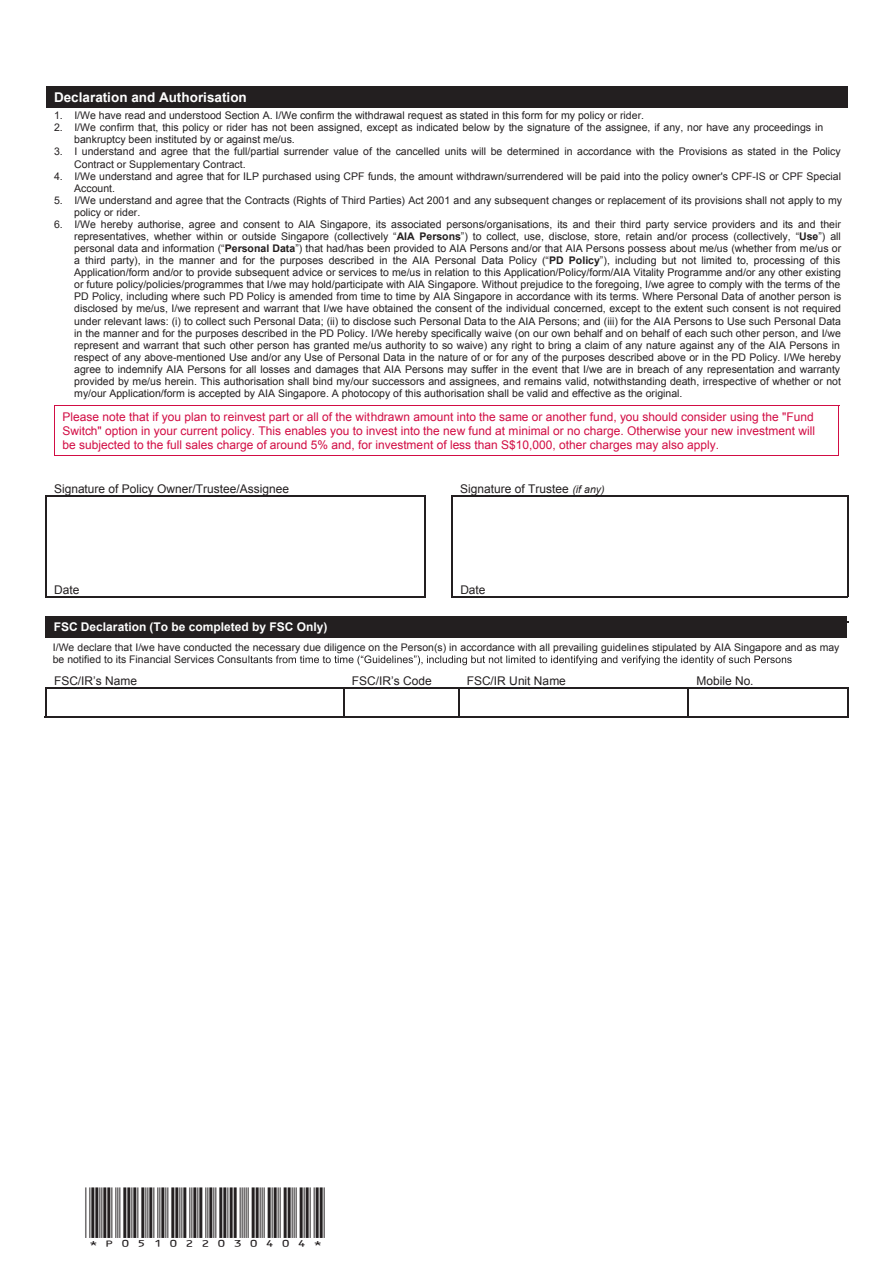
<style>
.page{position:relative;width:893px;height:1263px;background:#fff}
.page>*{position:absolute;margin:0;border:0;box-sizing:border-box;transform-origin:0 0}
.t1{font:16.5px "IDAHC39 M Code 39 Barcode";color:#231f20}
.t2{font:700 13.5px "Arial";color:#fff}
.t3{font:12px/13.8px "Arial";color:#d20d44;text-align:justify}
.t4{font:12px "Arial";color:#231f20}
.t5{font:700 12px "Arial";color:#fff}
.t6{font:10.5px/12px "Arial";color:#231f20}
.s1{font-style:inherit}
.s2{font-weight:700}
.s3{font-style:italic;font-size:10.5px}
</style>
<div class="page">
<div style="left:46px;top:86px;width:802px;height:22px;background:#231f20"></div>
<hr style="left:54px;top:406px;width:785px;height:1px;background:#d20d44">
<hr style="left:54px;top:406px;width:1px;height:50px;background:#d20d44">
<hr style="left:54px;top:455px;width:784px;height:1px;background:#d20d44">
<hr style="left:838px;top:406px;width:1px;height:50px;background:#d20d44">
<hr style="left:45px;top:495px;width:380px;height:1px;background:#231f20">
<hr style="left:452px;top:495px;width:395px;height:1px;background:#231f20">
<hr style="left:45px;top:497px;width:1px;height:86px;background:#231f20">
<hr style="left:425px;top:497px;width:1px;height:86px;background:#231f20">
<hr style="left:452px;top:497px;width:1px;height:86px;background:#231f20">
<hr style="left:847px;top:497px;width:1px;height:86px;background:#231f20">
<svg style="left:847px;top:583px;width:1px;height:14px"></svg>
<svg style="left:45px;top:583px;width:1px;height:14px"></svg>
<hr style="left:45px;top:597px;width:381px;height:1px;background:#231f20">
<svg style="left:425px;top:583px;width:1px;height:14px"></svg>
<svg style="left:452px;top:583px;width:1px;height:14px"></svg>
<hr style="left:452px;top:597px;width:396px;height:1px;background:#231f20">
<svg style="left:248px;top:655px;width:544px;height:10px"></svg>
<hr style="left:45px;top:687px;width:298px;height:1px;background:#231f20">
<hr style="left:344px;top:687px;width:114px;height:1px;background:#231f20">
<hr style="left:459px;top:687px;width:229px;height:1px;background:#231f20">
<hr style="left:689px;top:687px;width:158px;height:1px;background:#231f20">
<svg style="left:458px;top:687px;width:1px;height:28px"></svg>
<svg style="left:688px;top:687px;width:1px;height:28px"></svg>
<hr style="left:45px;top:621px;width:803px;height:1px;background:#231f20">
<div style="left:46px;top:616px;width:801px;height:22px;background:#231f20"></div>
<svg style="left:44px;top:688px;width:2px;height:30px"></svg>
<hr style="left:45px;top:717px;width:304px;height:1px;background:#231f20">
<svg style="left:343px;top:687px;width:7px;height:31px"></svg>
<hr style="left:350px;top:717px;width:100px;height:1px;background:#231f20">
<hr style="left:452px;top:717px;width:255px;height:1px;background:#231f20">
<hr style="left:708px;top:717px;width:139px;height:1px;background:#231f20">
<svg style="left:847px;top:687px;width:2px;height:31px"></svg>
<p class="t2" style="left:54px;top:88px;width:194px">Declaration and Authorisation</p>
<p class="t6" style="left:54px;top:110px;width:592px">1. I/We have read and understood Section A. I/We confirm the withdrawal request as stated in this form for my policy <span class="s1">or rider</span>.</p>
<p class="t6" style="left:74px;top:122px;width:750px;text-indent:-20px">2. I/We confirm that, this policy <span class="s1">or rider</span> has not been assigned, except as indicated below by the signature of the assignee, if any, nor have any proceedings in bankruptcy been instituted by or against me/us.</p>
<p class="t6" style="left:74px;top:146px;width:768px;text-indent:-20px">3. I understand and agree that the full/partial surrender value of the cancelled units will be determined in accordance with the Provisions as stated in the Policy<br>Contract or Supplementary Contract.</p>
<p class="t6" style="left:74px;top:170px;width:768px;text-indent:-20px">4. I/We understand and agree that for ILP purchased using CPF funds, the amount withdrawn/surrendered will be paid into the policy owner's CPF-IS or CPF Special<br>Account.</p>
<p class="t6" style="left:74px;top:194px;width:769px;text-indent:-20px">5. I/We understand and agree that the Contracts (Rights of Third Parties) Act 2001 and any subsequent changes or replacement of its provisions shall not apply to my policy or rider.</p>
<p class="t6" style="left:74px;top:218px;width:769px;text-indent:-20px">6. I/We hereby authorise, agree and consent to AIA Singapore, its associated persons/organisations, its and their third party service providers and its and their representatives, whether within or outside Singapore (collectively “<span class="s2">AIA Persons</span>”) to collect, use, disclose, store, retain and/or process (collectively, “<span class="s2">Use</span>”) all personal data and information (“<span class="s2">Personal Data</span>”) that had/has been provided to AIA Persons and/or that AIA Persons possess about me/us (whether from me/us or a third party), in the manner and for the purposes described in the AIA Personal Data Policy (“<span class="s2">PD Policy</span>”), including but not limited to, processing of this Application/form and/or to provide subsequent advice or services to me/us in relation to this Application/Policy/form/AIA Vitality Programme and/or any other existing or future policy/policies/programmes that I/we may hold/participate with AIA Singapore. Without prejudice to the foregoing, I/we agree to comply with the terms of the PD Policy, including where such PD Policy is amended from time to time by AIA Singapore in accordance with its terms. Where Personal Data of another person is disclosed by me/us, I/we represent and warrant that I/we have obtained the consent of the individual concerned, except to the extent such consent is not required under relevant laws: (i) to collect such Personal Data; (ii) to disclose such Personal Data to the AIA Persons; and (iii) for the AIA Persons to Use such Personal Data in the manner and for the purposes described in the PD Policy. I/We hereby specifically waive (on our own behalf and on behalf of each such other person, and I/we represent and warrant that such other person has granted me/us authority to so waive) any right to bring a claim of any nature against any of the AIA Persons in respect of any above-mentioned Use and/or any Use of Personal Data in the nature of or for any of the purposes described above or in the PD Policy. I/We hereby agree to indemnify AIA Persons for all losses and damages that AIA Persons may suffer in the event that I/we are in breach of any representation and warranty provided by me/us herein. This authorisation shall bind my/our successors and assignees, and remains valid, notwithstanding death, irrespective of whether or not my/our Application/form is accepted by AIA Singapore. A photocopy of this authorisation shall be valid and effective as the original.</p>
<p class="t3" style="left:62px;top:410px;width:754px">Please note that if you plan to reinvest part or all of the withdrawn amount into the same or another fund, you should consider using the "Fund Switch" option in your current policy. This enables you to invest into the new fund at minimal or no charge. Otherwise your new investment will be subjected to the full sales charge of around 5% and, for investment of less than S$10,000, other charges may also apply.</p>
<p class="t4" style="left:54px;top:481px;width:236px">Signature of Policy Owner/Trustee/Assignee</p>
<p class="t4" style="left:460px;top:481px;width:146px">Signature of Trustee <span class="s3">(if any)</span></p>
<p class="t4" style="left:54px;top:582px;width:27px">D eta</p>
<p class="t4" style="left:460px;top:582px;width:27px">Date</p>
<p class="t5" style="left:54px;top:618px;width:275px">FSC Declaration (To be completed by FSC Only)</p>
<p class="t6" style="left:53px;top:641px;width:788px">I/We declare that I/we have conducted the necessary due diligence on the Person(s) in accordance with all prevailing guidelines stipulated by AIA Singapore and as may be notified to its Financial Services Consu</p>
<p class="t4" style="left:54px;top:673px;width:85px">FSC/IR’s Name</p>
<p class="t4" style="left:352px;top:673px;width:81px">FSC/IR’s Code</p>
<p class="t4" style="left:467px;top:673px;width:101px">FSC/IR Unit Name</p>
<p class="t4" style="left:696px;top:673px;width:59px">Mobile No.</p>
<h1 class="t1" style="left:230px;top:1222px;width:82px">✓✔✔</h1>
</div>
